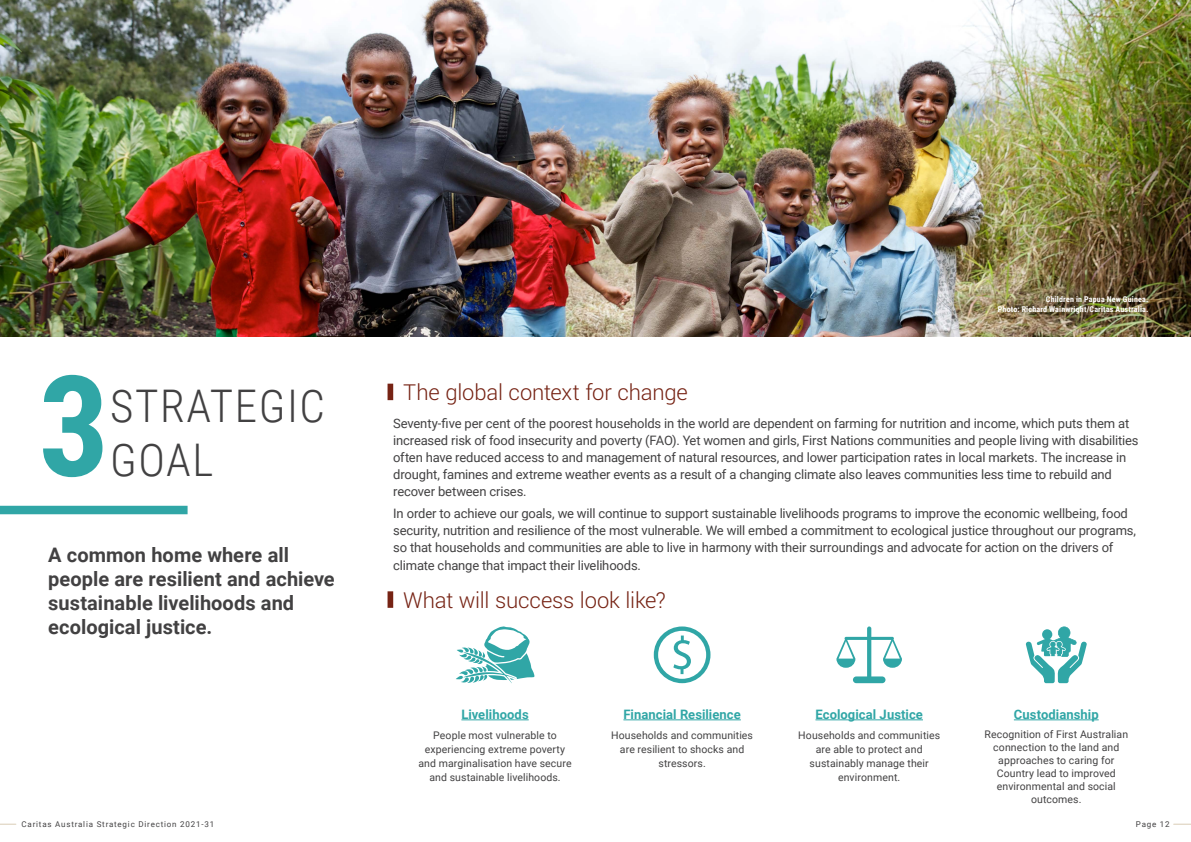
<style>
.page{position:relative;width:1191px;height:842px;background:#fff}
.page>*{position:absolute;margin:0;border:0;box-sizing:border-box;transform-origin:0 0}
.t1{font:700 140px "Roboto Condensed";color:#30a6a6}
.t2{font:300 45px "Roboto Condensed";letter-spacing:.035em;color:#424142}
.t3{font:300 22px "Roboto";letter-spacing:-.01em;color:#762314}
.t4{font:700 20px/24px "Roboto";letter-spacing:.005em;color:#424142}
.t5{font:13px/17px "Roboto";letter-spacing:-.015em;color:#424142}
.t6{font:700 13px "Roboto";letter-spacing:.005em;color:#30a6a6}
.t7{font:10.5px/14px "Roboto";letter-spacing:.01em;color:#424142;text-align:center}
.t8{font:700 8px/9.6px "Roboto Condensed";letter-spacing:.025em;color:#fff;text-align:right}
.t9{font:8px "Roboto";letter-spacing:.1em;color:#424142}
</style>
<div class="page">
<img style="left:0;top:0;width:1191px;height:337px">
<div style="left:0;top:506px;width:188px;height:8px;background:#30a6a6"></div>
<hr style="left:461px;top:719px;width:68px;height:1px;background:#30a6a6">
<svg style="left:456px;top:626px;width:79px;height:57px"></svg>
<svg style="left:0;top:823px;width:16px;height:2px"></svg>
<hr style="left:815px;top:719px;width:108px;height:1px;background:#30a6a6">
<hr style="left:623px;top:719px;width:118px;height:1px;background:#30a6a6">
<hr style="left:1014px;top:719px;width:84px;height:1px;background:#30a6a6">
<svg style="left:654px;top:626px;width:56px;height:57px"></svg>
<svg style="left:836px;top:626px;width:66px;height:57px"></svg>
<svg style="left:1025px;top:626px;width:61px;height:57px"></svg>
<div style="left:387px;top:384px;width:6px;height:16px;background:#762314"></div>
<svg style="left:1173px;top:823px;width:18px;height:2px"></svg>
<div style="left:387px;top:591px;width:6px;height:17px;background:#762314"></div>
<h1 class="t1" style="left:39px;top:328px;width:72px">3</h1>
<h2 class="t2" style="left:110px;top:374px;width:216px">STRATEGIC</h2>
<h2 class="t2" style="left:110px;top:428px;width:105px">GOAL</h2>
<h3 class="t4" style="left:48px;top:542px;width:288px">A common home where all people are resilient and achieve sustainable livelihoods and ecological justice.</h3>
<p class="t9" style="left:22px;top:819px;width:194px">Caritas Australia Strategic Direction 2021-31</p>
<h3 class="t3" style="left:403px;top:377px;width:286px">The global context for change</h3>
<p class="t8" style="left:998px;top:294px;width:152px">Children in Papua New Guinea.<br>Photo: Richard Wainwright/Caritas Australia.</p>
<p class="t5" style="left:393px;top:414px;width:747px">Seventy-five per cent of the poorest households in the world are dependent on farming for nutrition and income, which puts them at increased risk of food insecurity and poverty (FAO). Yet women and girls, First Nations communities and people living with disabilities often have reduced access to and management of natural resources, and lower participation rates in local markets. The increase in drought, famines and extreme weather events as a result of a changing climate also leaves communities less time to rebuild and recover between crises.</p>
<p class="t5" style="left:393px;top:505px;width:744px">In order to achieve our goals, we will continue to support sustainable livelihoods programs to improve the economic wellbeing, food security, nutrition and resilience of the most vulnerable. We will embed a commitment to ecological justice throughout our programs, so that households and communities are able to live in harmony with their surroundings and advocate for action on the drivers of climate change that impact their livelihoods.</p>
<h3 class="t3" style="left:403px;top:585px;width:264px">What will success look like?</h3>
<p class="t6" style="left:461px;top:705px;width:69px">Livelihoods</p>
<p class="t7" style="left:418px;top:727px;width:155px">People most vulnerable to experiencing extreme poverty and marginalisation have secure and sustainable livelihoods.</p>
<p class="t6" style="left:623px;top:705px;width:119px">Financial Resilience</p>
<p class="t7" style="left:611px;top:727px;width:143px">Households and communities are resilient to shocks and stressors.</p>
<p class="t6" style="left:815px;top:705px;width:109px">Ecological Justice</p>
<p class="t7" style="left:798px;top:727px;width:143px">Households and communities are able to protect and sustainably manage their environment.</p>
<p class="t6" style="left:1014px;top:705px;width:86px">Custodianship</p>
<p class="t7" style="left:984px;top:727px;width:145px;line-height:13px">Recognition of First Australian connection to the land and approaches to caring for<br>Country lead to improved environmental and social outcomes.</p>
<p class="t9" style="left:1135px;top:819px;width:35px">Page 12</p>
</div>
